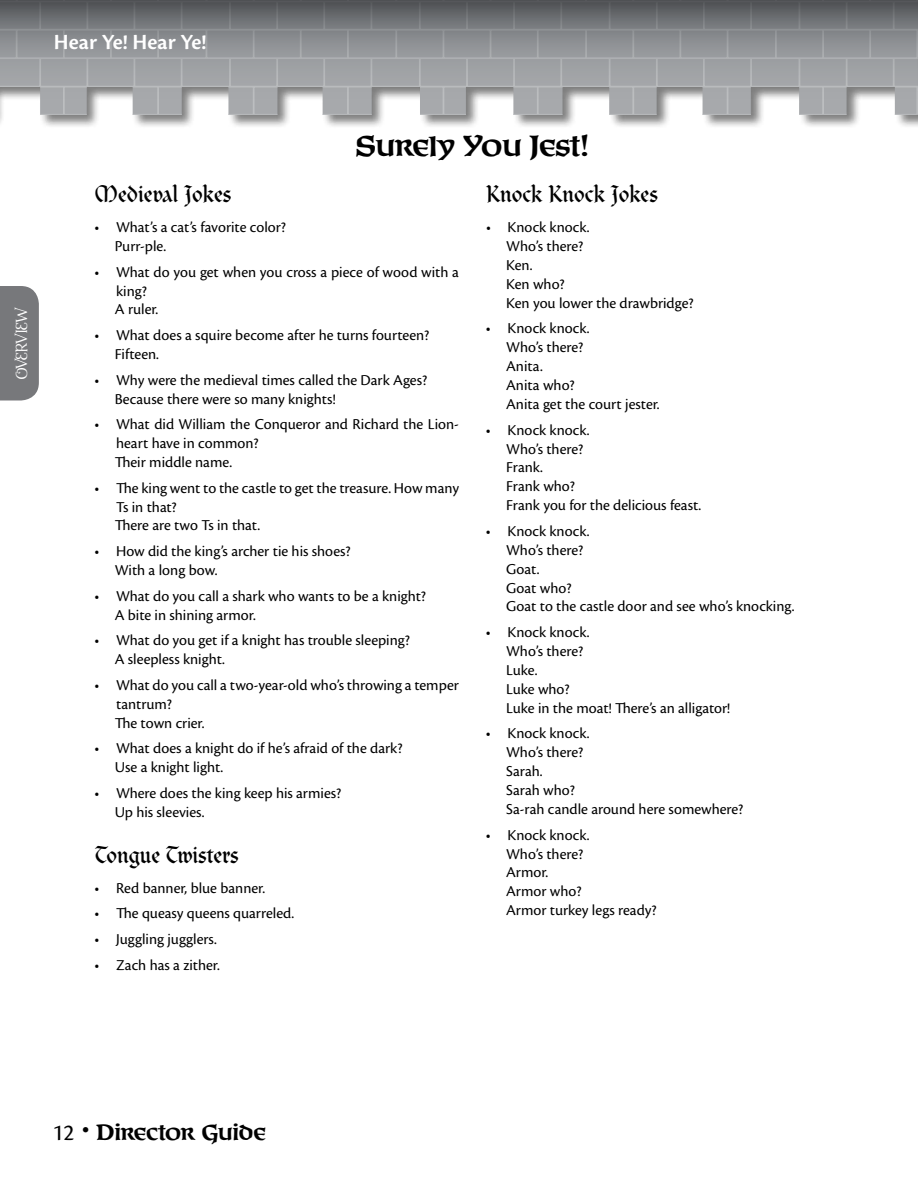
<style>
.page{position:relative;width:918px;height:1188px;background:#fff}
.page>*{position:absolute;margin:0;border:0;box-sizing:border-box;transform-origin:0 0}
.t1{font:700 30px "Connemara Old Style Pro";letter-spacing:-.005em;color:#000}
.t2{font:24px "Clairvaux LT Std";color:#000}
.t3{font:700 22.5px "Connemara Old Style Pro";color:#000}
.t4{font:600 22.5px "Cronos Pro";color:#fff}
.t5{font:15.75px/18.9px "Cronos Pro";color:#000}
.s1{font-family:"Cronos Pro";font-weight:400;font-size:24px}
.s2{font-size:28.5px}
</style>
<div class="page">
<svg style="left:0;top:0;width:918px;height:126px;background:#9a9c9f"></svg>
<div style="left:0;top:286px;width:39px;height:114px;background:#77787b"></div>
<h3 class="t4" style="left:54px;top:29px;width:154px">Hear Ye! Hear Ye!</h3>
<h1 class="t1" style="left:356px;top:127px;width:235px">Surely You Jest!</h1>
<h2 class="t2" style="left:94px;top:180px;width:138px">Medieval Jokes</h2>
<p class="t5" style="left:115px;top:218px;width:173px;text-indent:-20px">• What’s a cat’s favorite color?<br>Purr-ple.</p>
<p class="t5" style="left:115px;top:262px;width:346px;text-indent:-20px">• What do you get when you cross a piece of wood with a king?<br>A ruler.</p>
<p class="t5" style="left:115px;top:326px;width:316px;text-indent:-20px">• What does a squire become after he turns fourteen?<br>Fifteen.</p>
<p class="t5" style="left:115px;top:370px;width:314px;text-indent:-20px">• Why were the medieval times called the Dark Ages?<br>Because there were so many knights!</p>
<p class="t5" style="left:115px;top:415px;width:346px;text-indent:-20px">• What did William the Conqueror and Richard the Lion&shy;heart have in common?<br>Their middle name.</p>
<p class="t5" style="left:115px;top:478px;width:346px;text-indent:-20px">• The king went to the castle to get the treasure. How many<br>Ts in that?<br>There are two Ts in that.</p>
<p class="t5" style="left:115px;top:542px;width:237px;text-indent:-20px">• How did the king’s archer tie his shoes?<br>With a long bow.</p>
<p class="t5" style="left:115px;top:586px;width:313px;text-indent:-20px">• What do you call a shark who wants to be a knight?<br>A bite in shining armor.</p>
<p class="t5" style="left:115px;top:631px;width:297px;text-indent:-20px">• What do you get if a knight has trouble sleeping?<br>A sleepless knight.</p>
<p class="t5" style="left:115px;top:676px;width:346px;text-indent:-20px">• What do you call a two-year-old who’s throwing a temper tantrum?<br>The town crier.</p>
<p class="t5" style="left:115px;top:739px;width:289px;text-indent:-20px">• What does a knight do if he’s afraid of the dark?<br>Use a knight light.</p>
<p class="t5" style="left:115px;top:784px;width:228px;text-indent:-20px">• Where does the king keep his armies?<br>Up his sleevies.</p>
<h2 class="t2" style="left:94px;top:841px;width:146px">Tongue Twisters</h2>
<p class="t5" style="left:94px;top:878px;width:172px">• Red banner, blue banner.</p>
<p class="t5" style="left:94px;top:904px;width:201px">• The queasy queens quarreled.</p>
<p class="t5" style="left:94px;top:930px;width:124px">• Juggling jugglers.</p>
<p class="t5" style="left:94px;top:955px;width:127px">• Zach has a zither.</p>
<h2 class="t2" style="left:486px;top:180px;width:173px">Knock Knock Jokes</h2>
<p class="t5" style="left:506px;top:218px;width:189px;text-indent:-20px">• Knock knock.<br>Who’s there?<br>Ken.<br>Ken who?<br>Ken you lower the drawbridge?</p>
<p class="t5" style="left:506px;top:319px;width:155px;text-indent:-20px">• Knock knock.<br>Who’s there?<br>Anita.<br>Anita who?<br>Anita get the court jester.</p>
<p class="t5" style="left:506px;top:420px;width:197px;text-indent:-20px">• Knock knock.<br>Who’s there?<br>Frank.<br>Frank who?<br>Frank you for the delicious feast.</p>
<p class="t5" style="left:506px;top:522px;width:290px;text-indent:-20px">• Knock knock.<br>Who’s there?<br>Goat.<br>Goat who?<br>Goat to the castle door and see who’s knocking.</p>
<p class="t5" style="left:506px;top:623px;width:226px;text-indent:-20px">• Knock knock.<br>Who’s there?<br>Luke.<br>Luke who?<br>Luke in the moat! There’s an alligator!</p>
<p class="t5" style="left:506px;top:724px;width:239px;text-indent:-20px">• Knock knock.<br>Who’s there?<br>Sarah.<br>Sarah who?<br>Sa-rah candle around here somewhere?</p>
<p class="t5" style="left:506px;top:825px;width:152px;text-indent:-20px">• Knock knock.<br>Who’s there?<br>Armor.<br>Armor who?<br>Armor turkey legs ready?</p>
<h3 class="t3" style="left:52px;top:1118px;width:215px"><span class="s1">12</span> <span class="s2">•</span> Director Guide</h3>
</div>
